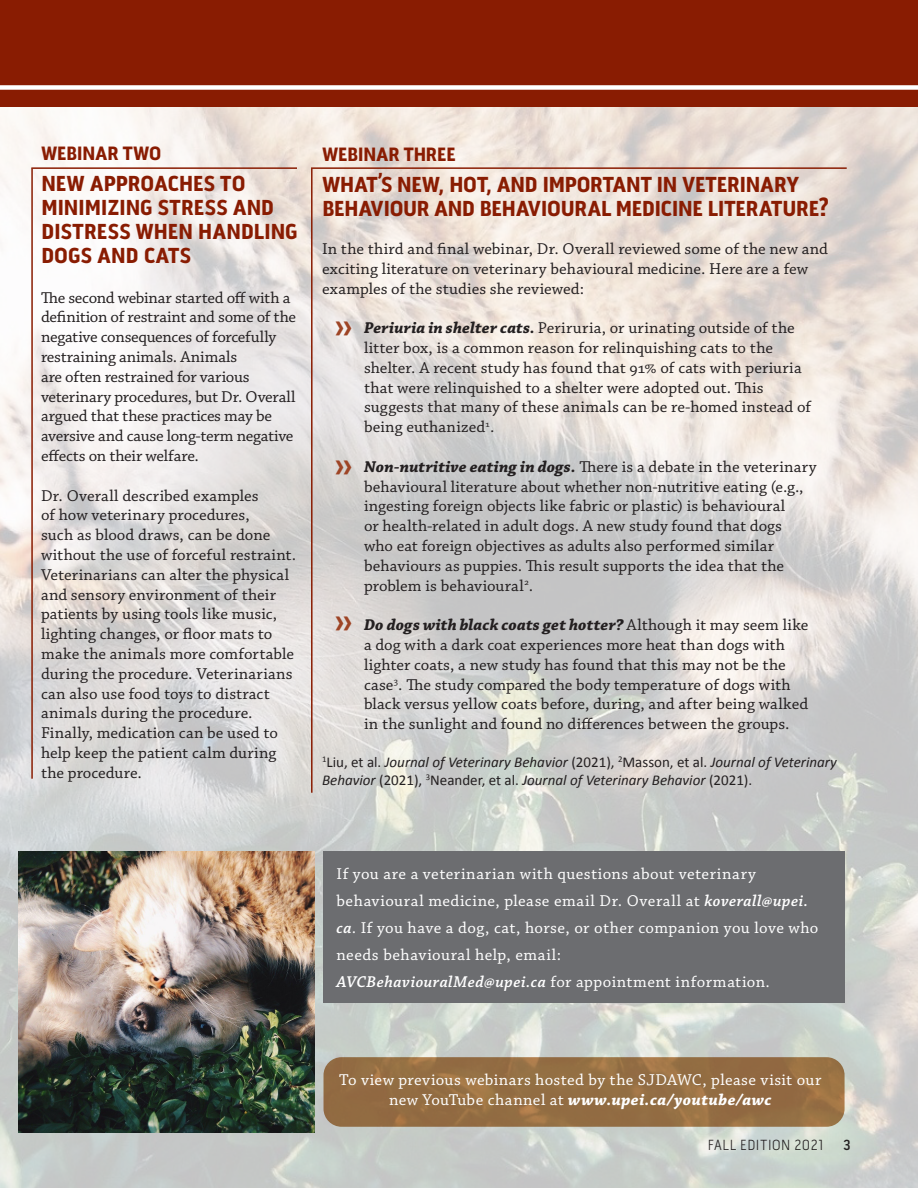
<style>
.page{position:relative;width:918px;height:1188px;background:#fff}
.page>*{position:absolute;margin:0;border:0;box-sizing:border-box;transform-origin:0 0}
.t1{font:700 27px/24px "Pill Gothic 300 mg";letter-spacing:-.025em;color:#891c02}
.t2{font:900 27px "Clarke";color:#9e4425}
.t3{font:700 24px "Pill Gothic 300 mg";letter-spacing:-.025em;color:#891c02}
.t4{font:16.5px/19.8px "Chaparral Pro Capt";color:#231f20}
.t5{font:16.5px/27px "Chaparral Pro Capt";letter-spacing:.025em;color:#fff}
.t6{font:italic 15px/18px "Calibri";color:#231f20}
.t7{font:300 15px "Pill Gothic 300 mg";letter-spacing:.03em;color:#231f20}
.t8{font:600 15px "Pill Gothic 300 mg";color:#231f20}
.s1{font-family:"Chaparral Pro";font-weight:700;font-style:italic}
.s2{font-style:normal}
.s3{font-family:"Chaparral Pro";font-weight:600;font-style:italic}
</style>
<div class="page">
<img style="left:0;top:107px;width:918px;height:1081px">
<div style="left:324px;top:852px;width:521px;height:151px;background:#6c6d70"></div>
<svg style="left:324px;top:1057px;width:521px;height:70px;background:#956f44"></svg>
<div style="left:0;top:0;width:918px;height:107px;background:#891c02"></div>
<img style="left:18px;top:852px;width:296px;height:280px">
<hr style="left:31px;top:167px;width:266px;height:2px;background:#891c02">
<hr style="left:311px;top:167px;width:536px;height:2px;background:#891c02">
<div style="left:0;top:85px;width:918px;height:5px;background:#fff"></div>
<hr style="left:31px;top:168px;width:2px;height:611px;background:#891c02">
<hr style="left:311px;top:168px;width:2px;height:625px;background:#891c02">
<p class="t3" style="left:41px;top:138px;width:122px">Webinar two</p>
<p class="t1" style="left:41px;top:170px;width:259px">New approaches to minimizing stress and distress when handling dogs and cats</p>
<p class="t4" style="left:41px;top:288px;width:257px">The second webinar started off with a definition of restraint and some of the negative consequences of forcefully restraining animals. Animals<br>are often restrained for various veterinary procedures, but Dr. Overall argued that these practices may be aversive and cause long-term negative effects on their welfare.</p>
<p class="t4" style="left:41px;top:486px;width:257px">Dr. Overall described examples<br>of how veterinary procedures,<br>such as blood draws, can be done without the use of forceful restraint.<br>Veterinarians can alter the physical and sensory environment of their patients by using tools like music, lighting changes, or floor mats to make the animals more comfortable during the procedure. Veterinarians can also use food toys to distract animals during the procedure.<br>Finally, medication can be used to help keep the patient calm during the procedure.</p>
<p class="t3" style="left:322px;top:139px;width:136px">Webinar three</p>
<p class="t1" style="left:322px;top:171px;width:508px">What’s new, hot, and important in veterinary behaviour and behavioural medicine literature?</p>
<p class="t4" style="left:322px;top:239px;width:507px">In the third and final webinar, Dr. Overall reviewed some of the new and exciting literature on veterinary behavioural medicine. Here are a few examples of the studies she reviewed:</p>
<p class="t4" style="left:364px;top:319px;width:449px"><span class="s1">Periuria in shelter cats.</span> Periruria, or urinating outside of the litter box, is a common reason for relinquishing cats to the shelter. A recent study has found that 91% of cats with periuria that were relinquished to a shelter were adopted out. This suggests that many of these animals can be re-homed instead of being euthanized<sup>1</sup>.</p>
<p class="t4" style="left:364px;top:457px;width:454px"><span class="s1">Non-nutritive eating in dogs.</span> There is a debate in the veterinary behavioural literature about whether non-nutritive eating (e.g., ingesting foreign objects like fabric or plastic) is behavioural<br>or health-related in adult dogs. A new study found that dogs<br>who eat foreign objectives as adults also performed similar behaviours as puppies. This result supports the idea that the problem is behavioural<sup>2</sup>.</p>
<p class="t4" style="left:364px;top:616px;width:446px"><span class="s1">Do dogs with black coats get hotter?</span> Although it may seem like a dog with a dark coat experiences more heat than dogs with lighter coats, a new study has found that this may not be the case<sup>3</sup>. The study compared the body temperature of dogs with black versus yellow coats before, during, and after being walked in the sunlight and found no differences between the groups.</p>
<p class="t6" style="left:322px;top:752px;width:516px"><sup>1</sup><span class="s2">Liu, et al.</span> Journal of Veterinary Behavior <span class="s2">(2021),</span> <sup>2</sup><span class="s2">Masson, et al.</span> Journal of Veterinary<br>Behavior <span class="s2">(2021),</span> <sup>3</sup><span class="s2">Neander, et al.</span> Journal of Veterinary Behavior <span class="s2">(2021).</span></p>
<p class="t2" style="left:336px;top:312px;width:18px">&gt;&gt;</p>
<p class="t2" style="left:336px;top:451px;width:18px">&gt;&gt;</p>
<p class="t2" style="left:336px;top:608px;width:18px">&gt;&gt;</p>
<p class="t5" style="left:337px;top:861px;width:483px">If you are a veterinarian with questions about veterinary behavioural medicine, please email Dr. Overall at <span class="s3">koverall@upei. ca</span>. If you have a dog, cat, horse, or other companion you love who needs behavioural help, email:</p>
<p class="t5" style="left:337px;top:969px;width:435px"><span class="s3">AVCBehaviouralMed@upei.ca</span> for appointment information.</p>
<p class="t5" style="left:339px;top:1071px;width:484px;line-height:19.8px;text-align:center">To view previous webinars hosted by the SJDAWC, please visit our new YouTube channel at <span class="s1">www.upei.ca/youtube/awc</span></p>
<p class="t7" style="left:708px;top:1139px;width:117px">FALL EDITION 2021</p>
<p class="t8" style="left:843px;top:1139px;width:9px">3</p>
</div>
